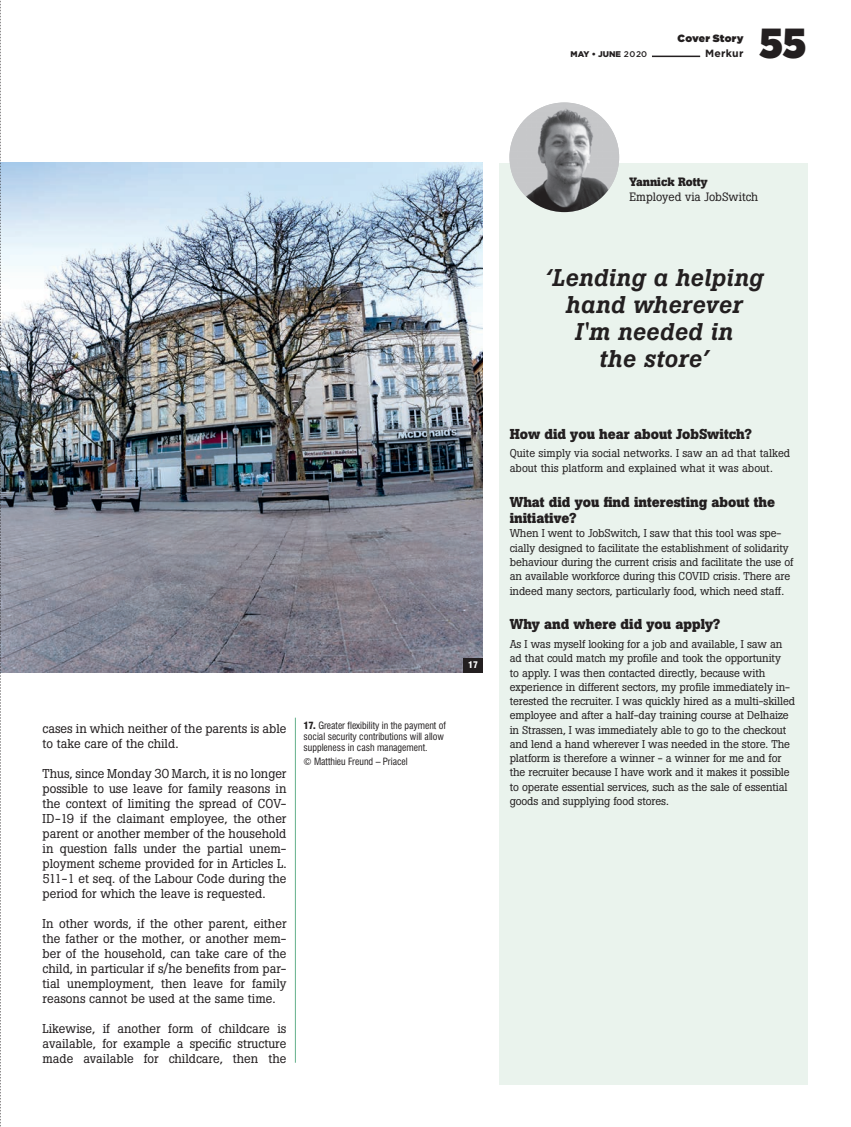
<style>
.page{position:relative;width:851px;height:1127px;background:#fff}
.page>*{position:absolute;margin:0;border:0;box-sizing:border-box;transform-origin:0 0}
.t1{font:900 42px "Gotham Narrow";color:#231f20}
.t2{font:italic 500 24px/27px "Boton";letter-spacing:.015em;color:#231f20;text-align:center}
.t3{font:700 14.25px/16.5px "Boton";color:#231f20}
.t4{font:12.75px/15px "Boton";color:#231f20;text-align:justify}
.t5{font:12px "Boton";color:#231f20}
.t6{font:700 12px "Boton";color:#231f20}
.t7{font:11.25px/14.2px "Boton";letter-spacing:-.01em;color:#231f20}
.t8{font:10.5px "Gotham Ultra";letter-spacing:.02em;color:#231f20}
.t9{font:700 10.5px "Gotham";letter-spacing:.025em;color:#231f20}
.t10{font:condensed 9.75px/10.5px "Swiss 721 BT";color:#231f20}
.t11{font:900 condensed 9px "Swiss 721 BT";color:#fff}
.t12{font:900 8.25px "Gotham";color:#231f20}
.s1{font-weight:500}
.s2{font-weight:900}
</style>
<div class="page">
<hr style="left:652px;top:56px;width:48px;height:1px;background:#231f20">
<hr style="left:295px;top:718px;width:1px;height:345px;background:#63b08b">
<img style="left:1px;top:163px;width:481px;height:510px">
<div style="left:463px;top:658px;width:19px;height:14px;background:#231f20"></div>
<div style="left:499px;top:163px;width:308px;height:921px;background:#eaf3ed"></div>
<img style="left:509px;top:102px;width:110px;height:110px;border-radius:55px">
<svg style="left:0;top:0;width:1px;height:1127px"></svg>
<p class="t8" style="left:677px;top:33px;width:67px">Cover Story</p>
<p class="t12" style="left:570px;top:50px;width:78px">MAY • JUNE <span class="s1">2020</span></p>
<p class="t9" style="left:705px;top:48px;width:40px">Merkur</p>
<h1 class="t1" style="left:759px;top:14px;width:48px">55</h1>
<p class="t4" style="left:43px;top:721px;width:245px">cases in which neither of the parents is able to take care of the child.</p>
<p class="t4" style="left:43px;top:766px;width:245px">Thus, since Monday 30 March, it is no longer possible to use leave for family reasons in the context of limiting the spread of COV-ID-19 if the claimant employee, the other parent or another member of the household in question falls under the partial unem&shy;ployment scheme provided for in Articles L.<br>511-1 et seq. of the Labour Code during the period for which the leave is requested.</p>
<p class="t4" style="left:43px;top:916px;width:245px">In other words, if the other parent, either the father or the mother, or another mem&shy;ber of the household, can take care of the child, in particular if s/he benefits from par&shy;tial unemployment, then leave for family reasons cannot be used at the same time.</p>
<p class="t4" style="left:43px;top:1020px;width:245px">Likewise, if another form of childcare is available, for example a specific structure made available for childcare, then the</p>
<p class="t10" style="left:303px;top:721px;width:144px"><span class="s2">17.</span> Greater flexibility in the payment of social security contributions will allow suppleness in cash management.</p>
<p class="t10" style="left:303px;top:756px;width:106px">© Matthieu Freund – Priacel</p>
<p class="t11" style="left:468px;top:659px;width:11px">17</p>
<p class="t6" style="left:629px;top:175px;width:80px">Yannick Rotty</p>
<p class="t5" style="left:629px;top:190px;width:130px">Employed via JobSwitch</p>
<h2 class="t2" style="left:544px;top:264px;width:219px">‘Lending a helping hand wherever<br>I'm needed in<br>the store’</h2>
<p class="t3" style="left:509px;top:426px;width:244px">How did you hear about JobSwitch?</p>
<p class="t7" style="left:509px;top:446px;width:282px">Quite simply via social networks. I saw an ad that talked about this platform and explained what it was about.</p>
<p class="t3" style="left:509px;top:493px;width:267px">What did you find interesting about the initiative?</p>
<p class="t7" style="left:509px;top:526px;width:285px">When I went to JobSwitch, I saw that this tool was spe&shy;cially designed to facilitate the establishment of solidarity behaviour during the current crisis and facilitate the use of an available workforce during this COVID crisis. There are indeed many sectors, particularly food, which need staff.</p>
<p class="t3" style="left:509px;top:616px;width:212px">Why and where did you apply?</p>
<p class="t7" style="left:509px;top:637px;width:287px">As I was myself looking for a job and available, I saw an ad that could match my profile and took the opportunity<br>to apply. I was then contacted directly, because with experience in different sectors, my profile immediately in&shy;terested the recruiter. I was quickly hired as a multi-skilled employee and after a half-day training course at Delhaize in Strassen, I was immediately able to go to the checkout and lend a hand wherever I was needed in the store. The platform is therefore a winner - a winner for me and for the recruiter because I have work and it makes it possible to operate essential services, such as the sale of essential goods and supplying food stores.</p>
</div>
